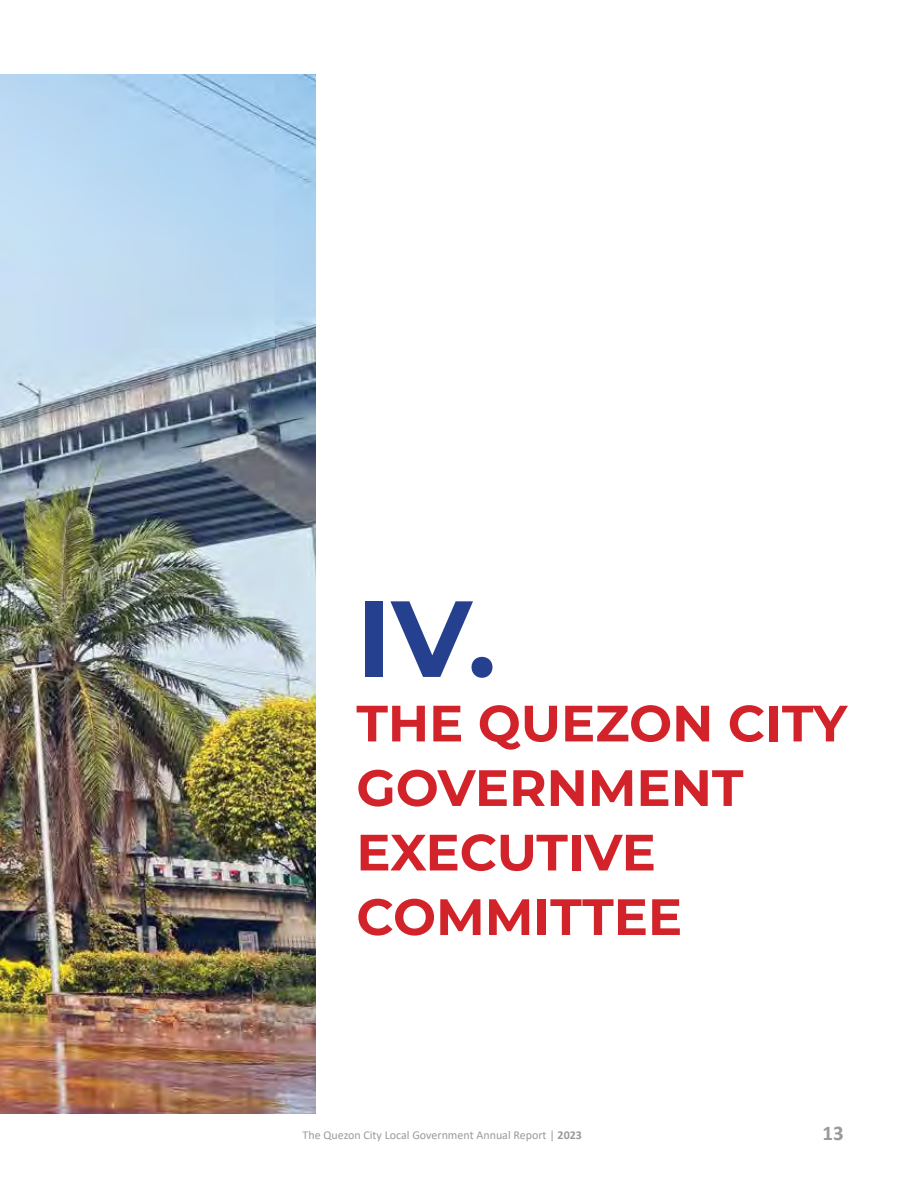
<style>
.page{position:relative;width:918px;height:1188px;background:#fff}
.page>*{position:absolute;margin:0;border:0;box-sizing:border-box;transform-origin:0 0}
.t1{font:700 108px "Montserrat";color:#25408f}
.t2{font:700 51px/64.5px "Montserrat";color:#d2232a}
.t3{font:700 21px "Calibri";color:#9a9a9a}
.t4{font:12px "Calibri";color:#9a9a9a}
.s1{font-weight:700}
</style>
<div class="page">
<img style="left:0;top:74px;width:315px;height:1040px">
<h1 class="t1" style="left:356px;top:561px;width:141px">IV.</h1>
<h2 class="t2" style="left:356px;top:689px;width:492px">THE QUEZON CITY<br>GOVERNMENT<br>EXECUTIVE<br>COMMITTEE</h2>
<p class="t4" style="left:303px;top:1127px;width:281px">The Quezon City Local Government Annual Report | <span class="s1">2023</span></p>
<h3 class="t3" style="left:822px;top:1118px;width:23px">13</h3>
</div>
